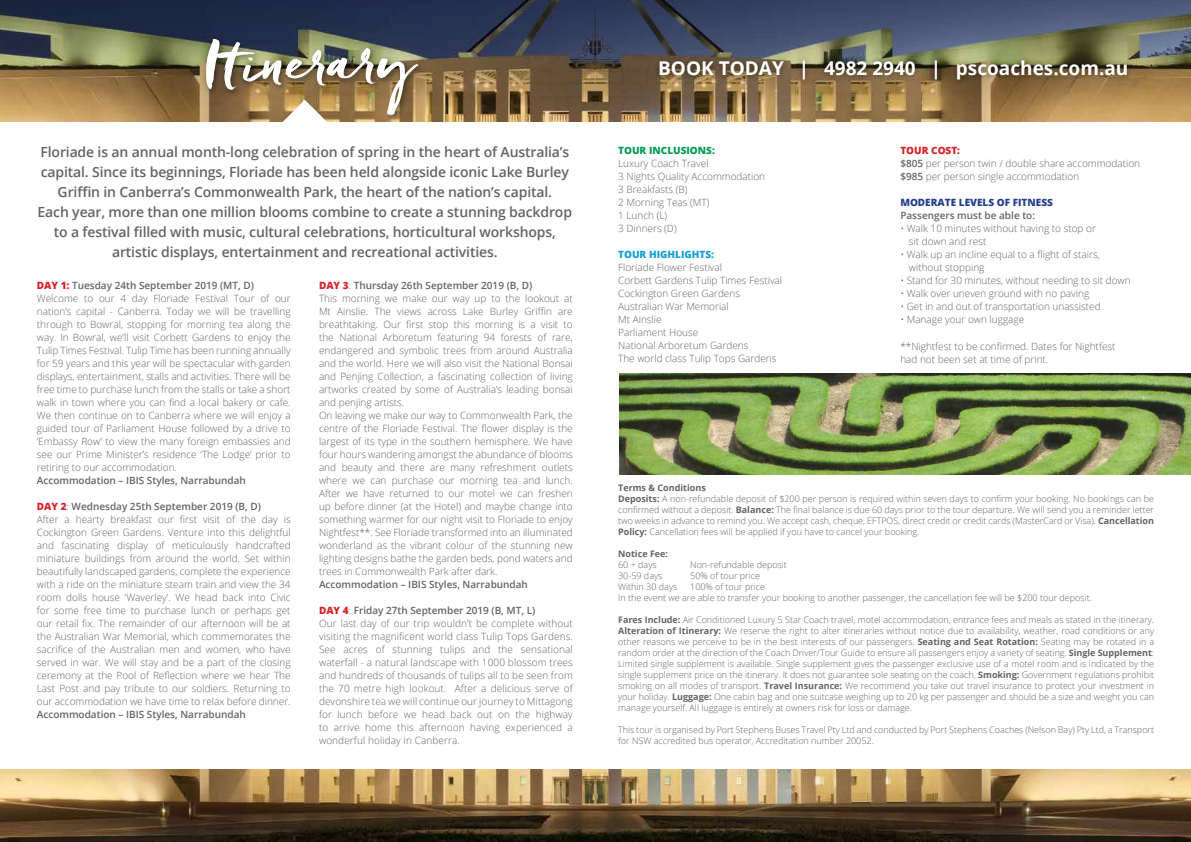
<style>
.page{position:relative;width:1191px;height:842px;background:#fff}
.page>*{position:absolute;margin:0;border:0;box-sizing:border-box;transform-origin:0 0}
.t1{font:62.7px "Freeland";color:#fff}
.t2{font:700 19px "Open Sans";color:#fff}
.t3{font:600 14px/20px "Open Sans";letter-spacing:-.01em;color:#636466;text-align:center}
.t4{font:300 10px/13px "Open Sans";color:#636466}
.t5{font:600 10px "Open Sans";color:#636466}
.t6{font:800 10px "Open Sans";color:#25408f}
.t7{font:800 10px "Open Sans";color:#069c51}
.t8{font:800 10px "Open Sans";color:#14a0d2}
.t9{font:300 9px/11px "Open Sans";color:#636466}
.t10{font:700 9px "Open Sans";color:#636466}
.s1{font-weight:800;color:#d72229}
.s2{font-weight:600}
.s3{font-weight:700}
</style>
<div class="page">
<img style="left:0;top:105px;width:1191px;height:17px">
<img style="left:0;top:769px;width:1191px;height:73px">
<img style="left:0;top:0;width:1191px;height:105px">
<img style="left:619px;top:374px;width:572px;height:100px">
<div style="left:202px;top:35px;width:224px;height:88px;background:#000;opacity:.5"></div>
<div style="left:654px;top:55px;width:479px;height:31px;background:#000;opacity:.5"></div>
<h1 class="t1" style="left:199px;top:24px;width:216px;rotate:-2deg">Itinerary</h1>
<p class="t3" style="left:38px;top:142px;width:536px">Floriade is an annual month-long celebration of spring in the heart of Australia’s capital. Since its beginnings, Floriade has been held alongside iconic Lake Burley Griffin in Canberra’s Commonwealth Park, the heart of the nation’s capital.<br>Each year, more than one million blooms combine to create a stunning backdrop to a festival filled with music, cultural celebrations, horticultural workshops, artistic displays, entertainment and recreational activities.</p>
<p class="t4" style="left:37px;top:278px;width:255px"><span class="s1">DAY 1:</span> <span class="s2">Tuesday 24th September 2019 (MT, D)<br></span>Welcome to our 4 day Floriade Festival Tour of our nation’s capital - Canberra. Today we will be travelling through to Bowral, stopping for morning tea along the way. In Bowral, we’ll visit Corbett Gardens to enjoy the Tulip Times Festival. Tulip Time has been running annually for 59 years and this year will be spectacular with garden displays, entertainment, stalls and activities. There will be free time to purchase lunch from the stalls or take a short walk in town where you can find a local bakery or cafe.<br>We then continue on to Canberra where we will enjoy a guided tour of Parliament House followed by a drive to ‘Embassy Row’ to view the many foreign embassies and see our Prime Minister’s residence ‘The Lodge’ prior to retiring to our accommodation.</p>
<p class="t5" style="left:37px;top:473px;width:210px">Accommodation – IBIS Styles, Narrabundah</p>
<p class="t4" style="left:37px;top:499px;width:255px"><span class="s1">DAY 2</span>: <span class="s2">Wednesday 25th September 2019 (B, D)<br></span>After a hearty breakfast our first visit of the day is Cockington Green Gardens. Venture into this delightful and fascinating display of meticulously handcrafted miniature buildings from around the world. Set within beautifully landscaped gardens, complete the experience with a ride on the miniature steam train and view the 34 room dolls house ‘Waverley’. We head back into Civic for some free time to purchase lunch or perhaps get our retail fix. The remainder of our afternoon will be at the Australian War Memorial, which commemorates the sacrifice of the Australian men and women, who have served in war. We will stay and be a part of the closing ceremony at the Pool of Reflection where we hear The Last Post and pay tribute to our soldiers. Returning to our accommodation we have time to relax before dinner.</p>
<p class="t5" style="left:37px;top:707px;width:210px">Accommodation – IBIS Styles, Narrabundah</p>
<p class="t4" style="left:319px;top:278px;width:255px"><span class="s1">DAY 3</span>: <span class="s2">Thursday 26th September 2019 (B, D)<br></span>This morning we make our way up to the lookout at Mt Ainslie. The views across Lake Burley Griffin are breathtaking. Our first stop this morning is a visit to the National Arboretum featuring 94 forests of rare, endangered and symbolic trees from around Australia and the world. Here we will also visit the National Bonsai and Penjing Collection, a fascinating collection of living artworks created by some of Australia’s leading bonsai and penjing artists.<br>On leaving we make our way to Commonwealth Park, the centre of the Floriade Festival. The flower display is the largest of its type in the southern hemisphere. We have four hours wandering amongst the abundance of blooms and beauty and there are many refreshment outlets where we can purchase our morning tea and lunch.<br>After we have returned to our motel we can freshen up before dinner (at the Hotel) and maybe change into something warmer for our night visit to Floriade to enjoy Nightfest**. See Floriade transformed into an illuminated wonderland as the vibrant colour of the stunning new lighting designs bathe the garden beds, pond waters and trees in Commonwealth Park after dark.</p>
<p class="t5" style="left:319px;top:577px;width:210px">Accommodation – IBIS Styles, Narrabundah</p>
<p class="t4" style="left:319px;top:603px;width:255px"><span class="s1">DAY 4</span>: <span class="s2">Friday 27th September 2019 (B, MT, L)<br></span>Our last day of our trip wouldn’t be complete without visiting the magnificent world class Tulip Tops Gardens.<br>See acres of stunning tulips and the sensational waterfall - a natural landscape with 1000 blossom trees and hundreds of thousands of tulips all to be seen from the 70 metre high lookout. After a delicious serve of devonshire tea we will continue our journey to Mittagong for lunch before we head back out on the highway to arrive home this afternoon having experienced a wonderful holiday in Canberra.</p>
<h2 class="t2" style="left:658px;top:55px;width:472px">BOOK TODAY | 4982 2940 | pscoaches.com.au</h2>
<p class="t7" style="left:618px;top:143px;width:98px">TOUR INCLUSIONS:</p>
<p class="t4" style="left:618px;top:157px;width:148px">Luxury Coach Travel<br>3 Nights Quality Accommodation<br>3 Breakfasts (B)<br>2 Morning Teas (MT)<br>1 Lunch (L)<br>3 Dinners (D)</p>
<p class="t8" style="left:618px;top:247px;width:97px">TOUR HIGHLIGHTS:</p>
<p class="t4" style="left:618px;top:261px;width:165px">Floriade Flower Festival<br>Corbett Gardens Tulip Times Festival<br>Cockington Green Gardens<br>Australian War Memorial<br>Mt Ainslie<br>Parliament House<br>National Arboretum Gardens<br>The world class Tulip Tops Gardens</p>
<p class="t4" style="left:900px;top:144px;width:241px"><span class="s1">TOUR COST:<br></span><span class="s2">$805</span> per person twin / double share accommodation <span class="s2">$985</span> per person single accommodation</p>
<p class="t6" style="left:900px;top:195px;width:154px">MODERATE LEVELS OF FITNESS</p>
<p class="t5" style="left:900px;top:209px;width:136px">Passengers must be able to:</p>
<p class="t4" style="left:909px;top:222px;width:188px;text-indent:-9px">• Walk 10 minutes without having to stop or sit down and rest</p>
<p class="t4" style="left:909px;top:248px;width:192px;text-indent:-8px">• Walk up an incline equal to a flight of stairs, without stopping</p>
<p class="t4" style="left:900px;top:274px;width:232px">• Stand for 30 minutes, without needing to sit down</p>
<p class="t4" style="left:900px;top:287px;width:190px">• Walk over uneven ground with no paving</p>
<p class="t4" style="left:900px;top:300px;width:202px">• Get in and out of transportation unassisted</p>
<p class="t4" style="left:900px;top:313px;width:125px">• Manage your own luggage</p>
<p class="t4" style="left:900px;top:340px;width:217px">**Nightfest to be confirmed. Dates for Nightfest had not been set at time of print.</p>
<p class="t9" style="left:618px;top:482px;width:537px"><span class="s3">Terms &amp; Conditions<br>Deposits:</span> A non-refundable deposit of $200 per person is required within seven days to confirm your booking. No bookings can be confirmed without a deposit. <span class="s3">Balance:</span> The final balance is due 60 days prior to the tour departure. We will send you a reminder letter two weeks in advance to remind you. We accept cash, cheque, EFTPOS, direct credit or credit cards (MasterCard or Visa). <span class="s3">Cancellation Policy:</span> Cancellation fees will be applied if you have to cancel your booking.</p>
<p class="t10" style="left:618px;top:548px;width:51px">Notice Fee:</p>
<p class="t9" style="left:618px;top:559px;width:40px">60 + days</p>
<p class="t9" style="left:690px;top:559px;width:98px">Non-refundable deposit</p>
<p class="t9" style="left:618px;top:570px;width:46px">30-59 days</p>
<p class="t9" style="left:690px;top:570px;width:71px">50% of tour price</p>
<p class="t9" style="left:618px;top:581px;width:61px">Within 30 days</p>
<p class="t9" style="left:618px;top:581px;width:475px;text-indent:72px">100% of tour price<br>In the event we are able to transfer your booking to another passenger, the cancellation fee will be $200 tour deposit.</p>
<p class="t9" style="left:618px;top:614px;width:537px;text-align:justify"><span class="s3">Fares Include:</span> Air Conditioned Luxury 5 Star Coach travel, motel accommodation, entrance fees and meals as stated in the itinerary.<br><span class="s3">Alteration of Itinerary:</span> We reserve the right to alter itineraries without notice due to availability, weather, road conditions or any other reasons we perceive to be in the best interests of our passengers. <span class="s3">Seating and Seat Rotation:</span> Seating may be rotated in a random order at the direction of the Coach Driver/Tour Guide to ensure all passengers enjoy a variety of seating. <span class="s3">Single Supplement</span>:<br>Limited single supplement is available. Single supplement gives the passenger exclusive use of a motel room and is indicated by the single supplement price on the itinerary. It does not guarantee sole seating on the coach. <span class="s3">Smoking:</span> Government regulations prohibit smoking on all modes of transport. <span class="s3">Travel Insurance:</span> We recommend you take out travel insurance to protect your investment in your holiday. <span class="s3">Luggage:</span> One cabin bag and one suitcase weighing up to 20 kg per passenger and should be a size and weight you can manage yourself. All luggage is entirely at owners risk for loss or damage.</p>
<p class="t9" style="left:618px;top:724px;width:537px">This tour is organised by Port Stephens Buses Travel Pty Ltd and conducted by Port Stephens Coaches (Nelson Bay) Pty Ltd, a Transport for NSW accredited bus operator, Accreditation number 20052.</p>
</div>
